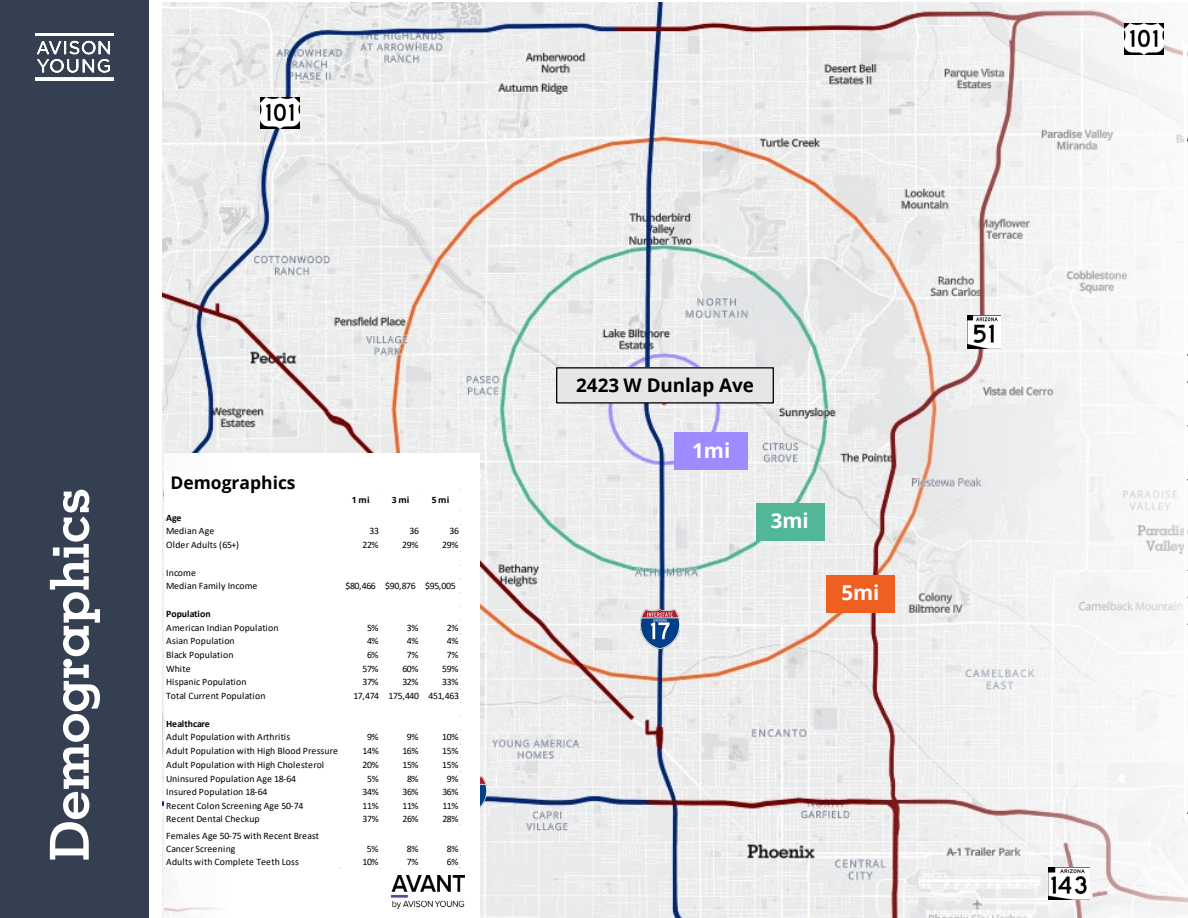
<style>
.page{position:relative;width:1188px;height:918px;background:#fff}
.page>*{position:absolute;margin:0;border:0;box-sizing:border-box;transform-origin:0 0}
.t1{font:700 54px "Geometric Slab 703 BT";color:#fff}
.t2{font:700 20.55px "Open Sans";color:#fff}
.t3{font:700 18.9px "Open Sans";color:#000}
.t4{font:700 17.55px "Open Sans";color:#000}
.t5{font:9.75px/13.8px "Calibri";letter-spacing:.005em;color:#000}
.t6{font:9.75px "Calibri";letter-spacing:-.04em;color:#000}
.t7{font:700 9.75px "Calibri";letter-spacing:-.005em;color:#000}
.t8{font:700 8.55px "Open Sans";color:#000}
</style>
<div class="page">
<img style="left:163px;top:3px;width:688px;height:915px">
<svg style="left:851px;top:3px;width:336px;height:915px"></svg>
<div style="left:675px;top:432px;width:73px;height:38px;background:#9d8bff"></div>
<div style="left:756px;top:503px;width:68px;height:37px;background:#52b798"></div>
<div style="left:827px;top:575px;width:68px;height:37px;background:#ef5f20"></div>
<div style="left:557px;top:368px;width:216px;height:35px;background:#e7e6e6"></div>
<div style="left:556px;top:367px;width:218px;height:37px;border:1px solid #000"></div>
<hr style="left:1185px;top:81px;width:2px;height:740px;background:#fff">
<hr style="left:1183px;top:44px;width:4px;height:53px;background:#fff">
<img style="left:480px;top:776px;width:7px;height:37px">
<img style="left:641px;top:609px;width:39px;height:39px">
<img style="left:968px;top:316px;width:32px;height:33px">
<img style="left:1049px;top:868px;width:40px;height:32px">
<img style="left:261px;top:97px;width:38px;height:31px">
<img style="left:1124px;top:23px;width:39px;height:31px">
<div style="left:0;top:0;width:148px;height:918px;background:#353f52"></div>
<img style="left:35px;top:33px;width:78px;height:47px">
<div style="left:164px;top:453px;width:316px;height:465px;background:#fff"></div>
<img style="left:392px;top:875px;width:73px;height:33px">
<h3 class="t4" style="left:170px;top:471px;width:127px">Demographics</h3>
<h1 class="t1" style="left:37px;top:861px;width:375px;rotate:-90deg">Demographics</h1>
<p class="t8" style="left:352px;top:494px;width:19px">1 mi</p>
<p class="t8" style="left:392px;top:494px;width:19px">3 mi</p>
<p class="t8" style="left:432px;top:494px;width:19px">5 mi</p>
<p class="t7" style="left:166px;top:510px;width:17px">Age</p>
<p class="t5" style="left:166px;top:524px;width:50px">Median Age</p>
<p class="t5" style="left:370px;top:524px;width:11px">33</p>
<p class="t5" style="left:410px;top:524px;width:11px">36</p>
<p class="t5" style="left:449px;top:524px;width:11px">36</p>
<p class="t5" style="left:166px;top:538px;width:74px">Older Adults (65+)</p>
<p class="t5" style="left:362px;top:538px;width:18px">22%</p>
<p class="t5" style="left:402px;top:538px;width:18px">29%</p>
<p class="t5" style="left:442px;top:538px;width:18px">29%</p>
<p class="t5" style="left:166px;top:565px;width:93px">Income<br>Median Family Income</p>
<p class="t6" style="left:345px;top:579px;width:112px">$80,466 $90,876 $95,005</p>
<p class="t7" style="left:166px;top:607px;width:46px">Population</p>
<p class="t5" style="left:166px;top:620px;width:114px">American Indian Population</p>
<p class="t5" style="left:367px;top:620px;width:13px">5%</p>
<p class="t5" style="left:407px;top:620px;width:13px">3%</p>
<p class="t5" style="left:447px;top:620px;width:13px">2%</p>
<p class="t5" style="left:166px;top:634px;width:70px">Asian Population</p>
<p class="t5" style="left:367px;top:634px;width:13px">4%</p>
<p class="t5" style="left:407px;top:634px;width:13px">4%</p>
<p class="t5" style="left:447px;top:634px;width:13px">4%</p>
<p class="t5" style="left:166px;top:648px;width:69px">Black Population</p>
<p class="t5" style="left:367px;top:648px;width:13px">6%</p>
<p class="t5" style="left:407px;top:648px;width:13px">7%</p>
<p class="t5" style="left:447px;top:648px;width:13px">7%</p>
<p class="t5" style="left:166px;top:661px;width:26px">White</p>
<p class="t5" style="left:362px;top:661px;width:18px">57%</p>
<p class="t5" style="left:402px;top:661px;width:18px">60%</p>
<p class="t5" style="left:442px;top:661px;width:18px">59%</p>
<p class="t5" style="left:166px;top:675px;width:82px">Hispanic Population</p>
<p class="t5" style="left:362px;top:675px;width:18px">37%</p>
<p class="t5" style="left:402px;top:675px;width:18px">32%</p>
<p class="t5" style="left:442px;top:675px;width:18px">33%</p>
<p class="t5" style="left:166px;top:689px;width:101px">Total Current Population</p>
<p class="t6" style="left:353px;top:689px;width:107px">17,474 175,440 451,463</p>
<p class="t7" style="left:166px;top:717px;width:45px">Healthcare</p>
<p class="t5" style="left:166px;top:730px;width:126px">Adult Population with Arthritis</p>
<p class="t5" style="left:367px;top:730px;width:13px">9%</p>
<p class="t5" style="left:407px;top:730px;width:13px">9%</p>
<p class="t5" style="left:442px;top:730px;width:18px">10%</p>
<p class="t5" style="left:166px;top:744px;width:173px">Adult Population with High Blood Pressure</p>
<p class="t5" style="left:363px;top:744px;width:18px">14%</p>
<p class="t5" style="left:402px;top:744px;width:18px">16%</p>
<p class="t5" style="left:442px;top:744px;width:18px">15%</p>
<p class="t5" style="left:166px;top:758px;width:159px">Adult Population with High Cholesterol</p>
<p class="t5" style="left:363px;top:758px;width:18px">20%</p>
<p class="t5" style="left:402px;top:758px;width:18px">15%</p>
<p class="t5" style="left:442px;top:758px;width:18px">15%</p>
<p class="t5" style="left:166px;top:771px;width:131px">Uninsured Population Age 18-64</p>
<p class="t5" style="left:367px;top:771px;width:13px">5%</p>
<p class="t5" style="left:407px;top:771px;width:13px">8%</p>
<p class="t5" style="left:447px;top:771px;width:13px">9%</p>
<p class="t5" style="left:166px;top:785px;width:103px">Insured Population 18-64</p>
<p class="t5" style="left:363px;top:785px;width:18px">34%</p>
<p class="t5" style="left:402px;top:785px;width:18px">36%</p>
<p class="t5" style="left:442px;top:785px;width:18px">36%</p>
<p class="t5" style="left:166px;top:799px;width:139px">Recent Colon Screening Age 50-74</p>
<p class="t5" style="left:363px;top:799px;width:18px">11%</p>
<p class="t5" style="left:402px;top:799px;width:18px">11%</p>
<p class="t5" style="left:442px;top:799px;width:18px">11%</p>
<p class="t5" style="left:166px;top:812px;width:95px">Recent Dental Checkup</p>
<p class="t5" style="left:363px;top:812px;width:18px">37%</p>
<p class="t5" style="left:402px;top:812px;width:18px">26%</p>
<p class="t5" style="left:442px;top:812px;width:18px">28%</p>
<p class="t5" style="left:166px;top:829px;width:155px;line-height:13px">Females Age 50-75 with Recent Breast<br>Cancer Screening</p>
<p class="t5" style="left:367px;top:842px;width:13px">5%</p>
<p class="t5" style="left:407px;top:842px;width:13px">8%</p>
<p class="t5" style="left:447px;top:842px;width:13px">8%</p>
<p class="t5" style="left:166px;top:854px;width:134px">Adults with Complete Teeth Loss</p>
<p class="t5" style="left:362px;top:854px;width:18px">10%</p>
<p class="t5" style="left:407px;top:854px;width:13px">7%</p>
<p class="t5" style="left:447px;top:854px;width:13px">6%</p>
<h3 class="t3" style="left:576px;top:371px;width:179px">2423 W Dunlap Ave</h3>
<h2 class="t2" style="left:692px;top:436px;width:40px">1mi</h2>
<h2 class="t2" style="left:771px;top:506px;width:40px">3mi</h2>
<h2 class="t2" style="left:841px;top:578px;width:40px">5mi</h2>
</div>
